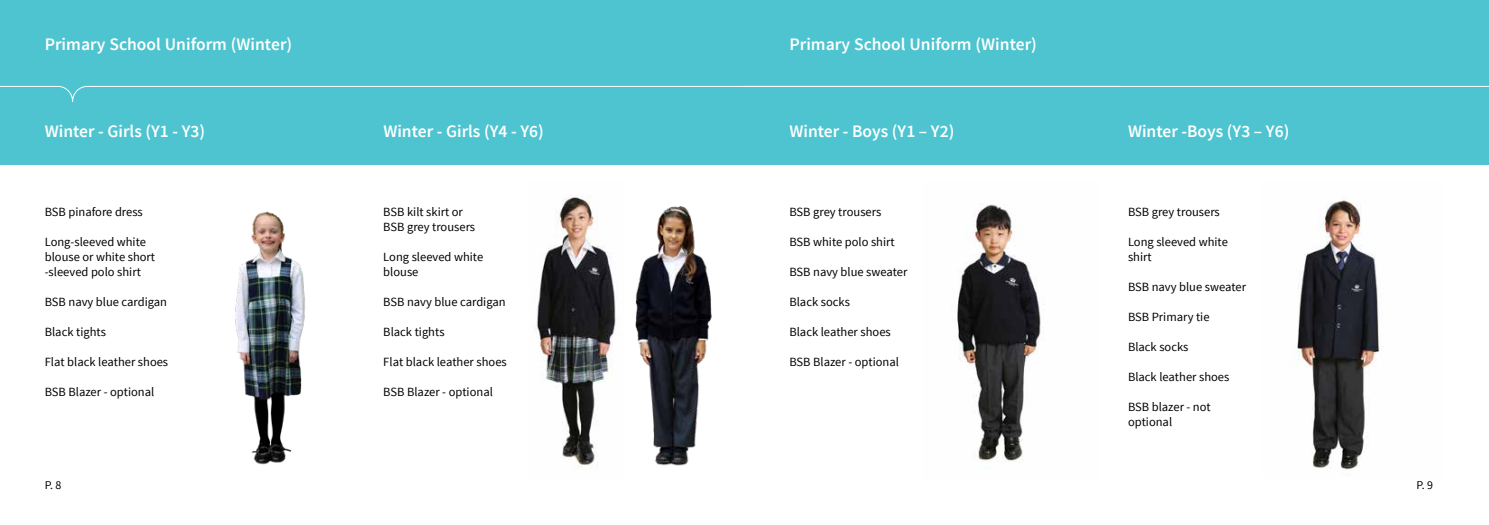
<style>
.page{position:relative;width:1489px;height:525px;background:#fff}
.page>*{position:absolute;margin:0;border:0;box-sizing:border-box;transform-origin:0 0}
.t1{font:600 17.5px "Source Sans Pro";color:#fff}
.t2{font:12.5px/15px "Source Sans Pro";color:#000}
.t3{font:11.88px "Source Sans Pro";color:#000}
</style>
<div class="page">
<div style="left:0;top:0;width:744px;height:165px;background:#4dc4cf"></div>
<div style="left:734px;top:0;width:754px;height:165px;background:#4dc4cf"></div>
<img style="left:235px;top:211px;width:70px;height:254px">
<img style="left:957px;top:204px;width:84px;height:258px">
<img style="left:1297px;top:198px;width:83px;height:272px">
<svg style="left:0;top:86px;width:1488px;height:16px"></svg>
<img style="left:534px;top:194px;width:82px;height:274px">
<img style="left:635px;top:206px;width:77px;height:260px">
<h1 class="t1" style="left:45px;top:33px;width:249px">Primary School Uniform (Winter)</h1>
<h1 class="t1" style="left:789px;top:33px;width:249px">Primary School Uniform (Winter)</h1>
<h1 class="t1" style="left:45px;top:120px;width:162px">Winter - Girls (Y1 - Y3)</h1>
<h1 class="t1" style="left:383px;top:120px;width:162px">Winter - Girls (Y4 - Y6)</h1>
<h1 class="t1" style="left:789px;top:120px;width:166px">Winter - Boys (Y1 – Y2)</h1>
<h1 class="t1" style="left:1127px;top:120px;width:163px">Winter -Boys (Y3 – Y6)</h1>
<p class="t2" style="left:45px;top:205px;width:100px">BSB pinafore dress</p>
<p class="t2" style="left:45px;top:235px;width:112px">Long-sleeved white blouse or white short -sleeved polo shirt</p>
<p class="t2" style="left:45px;top:295px;width:124px">BSB navy blue cardigan</p>
<p class="t2" style="left:45px;top:325px;width:63px">Black tights</p>
<p class="t2" style="left:45px;top:355px;width:125px">Flat black leather shoes</p>
<p class="t2" style="left:45px;top:385px;width:111px">BSB Blazer - optional</p>
<p class="t2" style="left:383px;top:205px;width:93px">BSB kilt skirt or<br>BSB grey trousers</p>
<p class="t2" style="left:383px;top:250px;width:101px">Long sleeved white blouse</p>
<p class="t2" style="left:383px;top:295px;width:124px">BSB navy blue cardigan</p>
<p class="t2" style="left:383px;top:325px;width:63px">Black tights</p>
<p class="t2" style="left:383px;top:355px;width:125px">Flat black leather shoes</p>
<p class="t2" style="left:383px;top:385px;width:111px">BSB Blazer - optional</p>
<p class="t2" style="left:789px;top:205px;width:93px">BSB grey trousers</p>
<p class="t2" style="left:789px;top:235px;width:107px">BSB white polo shirt</p>
<p class="t2" style="left:789px;top:265px;width:120px">BSB navy blue sweater</p>
<p class="t2" style="left:789px;top:295px;width:62px">Black socks</p>
<p class="t2" style="left:789px;top:325px;width:103px">Black leather shoes</p>
<p class="t2" style="left:789px;top:355px;width:111px">BSB Blazer - optional</p>
<p class="t2" style="left:1127px;top:205px;width:93px">BSB grey trousers</p>
<p class="t2" style="left:1127px;top:235px;width:101px">Long sleeved white shirt</p>
<p class="t2" style="left:1127px;top:280px;width:120px">BSB navy blue sweater</p>
<p class="t2" style="left:1127px;top:310px;width:83px">BSB Primary tie</p>
<p class="t2" style="left:1127px;top:340px;width:62px">Black socks</p>
<p class="t2" style="left:1127px;top:370px;width:103px">Black leather shoes</p>
<p class="t2" style="left:1127px;top:400px;width:84px">BSB blazer - not optional</p>
<p class="t3" style="left:45px;top:478px;width:18px">P. 8</p>
<p class="t3" style="left:1416px;top:477px;width:18px">P. 9</p>
</div>
